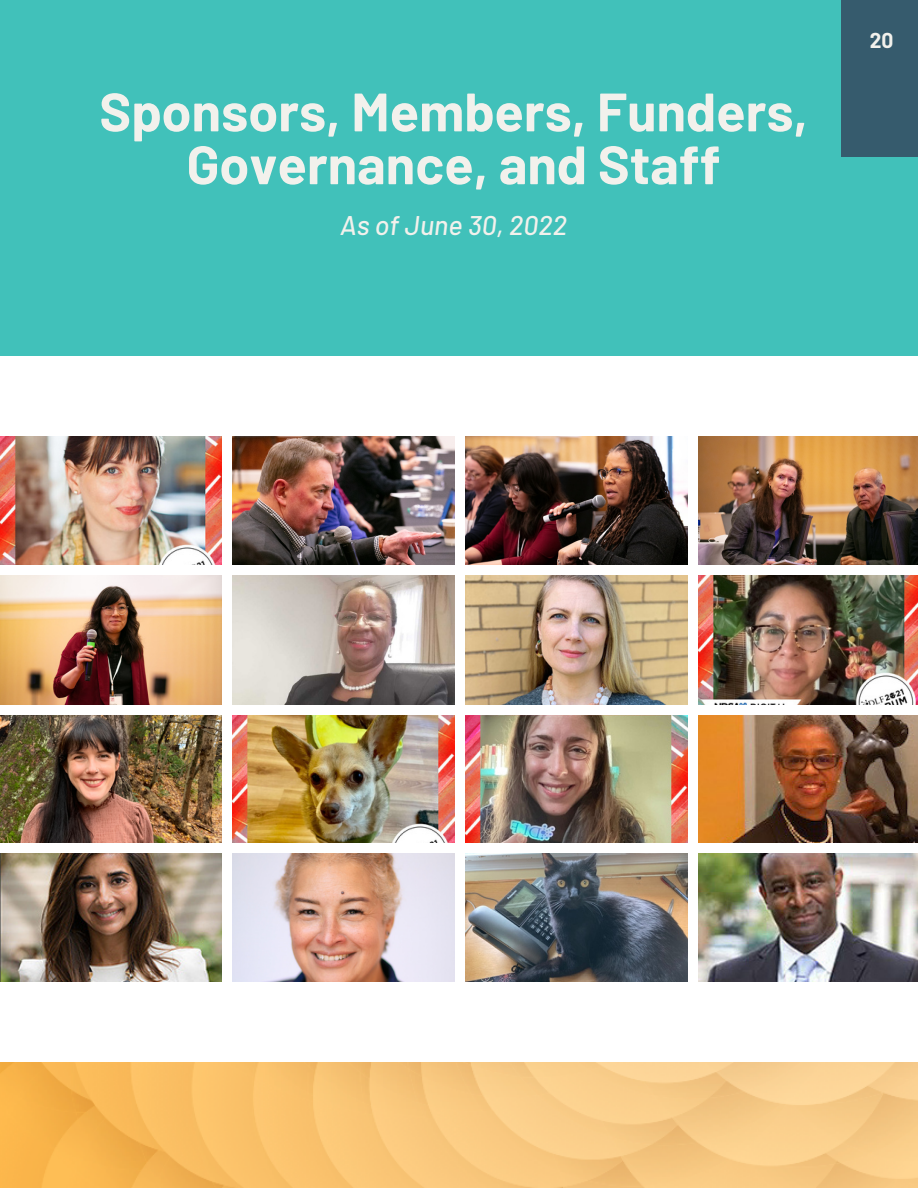
<style>
.page{position:relative;width:918px;height:1188px;background:#fff}
.page>*{position:absolute;margin:0;border:0;box-sizing:border-box;transform-origin:0 0}
.t1{font:700 54px/52.8px "Barlow";color:#f2f1ec;text-align:center}
.t2{font:italic 500 27px "Barlow";letter-spacing:.005em;color:#f2f1ec}
.t3{font:700 21px "Barlow";color:#f2f1ec}
</style>
<div class="page">
<img style="left:0;top:436px;width:222px;height:129px">
<img style="left:466px;top:436px;width:221px;height:129px">
<img style="left:699px;top:436px;width:219px;height:129px">
<img style="left:0;top:576px;width:222px;height:128px">
<img style="left:699px;top:576px;width:219px;height:128px">
<img style="left:233px;top:436px;width:221px;height:129px">
<img style="left:0;top:854px;width:222px;height:128px">
<img style="left:233px;top:576px;width:221px;height:128px">
<img style="left:699px;top:854px;width:219px;height:128px">
<img style="left:0;top:715px;width:222px;height:127px">
<img style="left:466px;top:576px;width:221px;height:128px">
<img style="left:233px;top:854px;width:221px;height:128px">
<img style="left:233px;top:715px;width:221px;height:127px">
<img style="left:466px;top:715px;width:221px;height:127px">
<img style="left:699px;top:715px;width:219px;height:127px">
<img style="left:466px;top:854px;width:221px;height:128px">
<div style="left:0;top:0;width:918px;height:355px;background:#41c1ba"></div>
<img style="left:0;top:1063px;width:918px;height:125px">
<div style="left:841px;top:0;width:77px;height:156px;background:#365b6d"></div>
<p class="t1" style="left:99px;top:83px;width:710px">Sponsors, Members, Funders,<br>Governance, and Staff</p>
<p class="t2" style="left:340px;top:208px;width:228px">As of June 30, 2022</p>
<p class="t3" style="left:870px;top:27px;width:25px">20</p>
</div>
